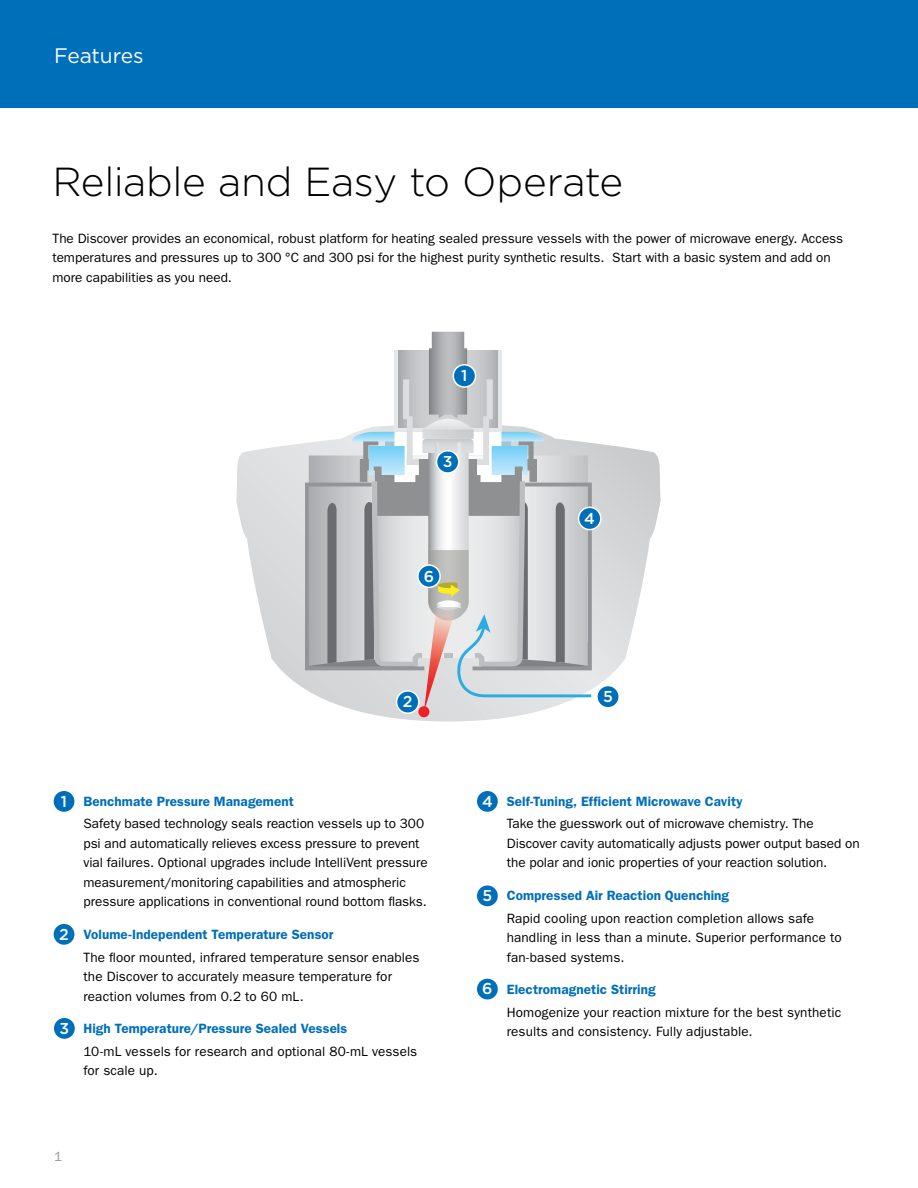
<style>
.page{position:relative;width:918px;height:1188px;background:#fff}
.page>*{position:absolute;margin:0;border:0;box-sizing:border-box;transform-origin:0 0}
.Subject_Headline{font:300 40.5px "Gotham HTF";letter-spacing:-.01em;color:#000}
.Page_Header__blue_ba{font:21px "Gotham HTF";letter-spacing:-.01em;color:#fff}
.Page_Header__blue_ba-2{font:500 15.75px "Gotham HTF";color:#fff}
.Paragraph_Copy{font:13.5px/19.5px "ITC Franklin Gothic Std";color:#000}
.Paragraph_Header{font:13.5px/19.5px "ITC Franklin Gothic Std";color:#000}
.Paragraph_Header-2{font:600 13.5px "ITC Franklin Gothic Std";letter-spacing:.005em;color:#006fba}
.t1{font:13.5px "ITC Franklin Gothic Std";color:#939598}
</style>
<div class="page">
<div style="left:54px;top:1018px;width:21px;height:21px;background:#006fba;border-radius:50%"></div>
<div style="left:0;top:0;width:918px;height:108px;background:#006fba"></div>
<div style="left:54px;top:791px;width:20px;height:21px;background:#006fba;border-radius:50%"></div>
<div style="left:477px;top:791px;width:21px;height:21px;background:#006fba;border-radius:50%"></div>
<div style="left:477px;top:885px;width:21px;height:21px;background:#006fba;border-radius:50%"></div>
<div style="left:477px;top:979px;width:21px;height:20px;background:#006fba;border-radius:50%"></div>
<div style="left:54px;top:924px;width:20px;height:21px;background:#006fba;border-radius:50%"></div>
<svg style="left:236px;top:443px;width:425px;height:279px"></svg>
<div style="left:418px;top:706px;width:11px;height:11px;background:#ec2027;border-radius:50%"></div>
<svg style="left:305px;top:332px;width:289px;height:380px"></svg>
<div style="left:453px;top:365px;width:23px;height:22px;background:#006fba;border-radius:50%"></div>
<div style="left:453px;top:364px;width:23px;height:24px;border:2px solid #fff;border-radius:50%"></div>
<div style="left:436px;top:451px;width:23px;height:22px;background:#006fba;border-radius:50%"></div>
<div style="left:436px;top:450px;width:24px;height:24px;border:2px solid #fff;border-radius:50%"></div>
<div style="left:418px;top:565px;width:22px;height:22px;background:#006fba;border-radius:50%"></div>
<div style="left:417px;top:564px;width:24px;height:24px;border:2px solid #fff;border-radius:50%"></div>
<div style="left:397px;top:691px;width:22px;height:22px;background:#006fba;border-radius:50%"></div>
<div style="left:396px;top:690px;width:24px;height:24px;border:2px solid #fff;border-radius:50%"></div>
<div style="left:597px;top:686px;width:22px;height:22px;background:#006fba;border-radius:50%"></div>
<div style="left:596px;top:685px;width:24px;height:24px;border:2px solid #fff;border-radius:50%"></div>
<div style="left:579px;top:507px;width:22px;height:23px;background:#006fba;border-radius:50%"></div>
<div style="left:578px;top:507px;width:24px;height:23px;border:2px solid #fff;border-radius:50%"></div>
<p class="Page_Header__blue_ba" style="left:54px;top:44px;width:91px">Features</p>
<p class="Subject_Headline" style="left:52px;top:160px;width:572px">Reliable and Easy to Operate</p>
<p class="Paragraph_Copy" style="left:52px;top:228px;width:792px">The Discover provides an economical, robust platform for heating sealed pressure vessels with the power of microwave energy. Access temperatures and pressures up to 300 °C and 300 psi for the highest purity synthetic results. Start with a basic system and add on more capabilities as you need.</p>
<p class="Page_Header__blue_ba-2" style="left:461px;top:367px;width:8px">1</p>
<p class="Page_Header__blue_ba-2" style="left:443px;top:453px;width:11px">3</p>
<p class="Page_Header__blue_ba-2" style="left:424px;top:567px;width:12px">6</p>
<p class="Page_Header__blue_ba-2" style="left:584px;top:509px;width:12px">4</p>
<p class="Page_Header__blue_ba-2" style="left:403px;top:693px;width:11px">2</p>
<p class="Page_Header__blue_ba-2" style="left:603px;top:688px;width:11px">5</p>
<p class="Page_Header__blue_ba-2" style="left:61px;top:792px;width:8px">1</p>
<p class="Page_Header__blue_ba-2" style="left:482px;top:792px;width:12px">4</p>
<p class="Paragraph_Header-2" style="left:83px;top:793px;width:212px">Benchmate Pressure Management</p>
<p class="Paragraph_Copy" style="left:83px;top:814px;width:346px">Safety based technology seals reaction vessels up to 300 psi and automatically relieves excess pressure to prevent vial failures. Optional upgrades include IntelliVent pressure measurement/monitoring capabilities and atmospheric pressure applications in conventional round bottom flasks.</p>
<p class="Paragraph_Header-2" style="left:83px;top:926px;width:251px">Volume-Independent Temperature Sensor</p>
<p class="Paragraph_Copy" style="left:83px;top:947px;width:338px">The floor mounted, infrared temperature sensor enables the Discover to accurately measure temperature for reaction volumes from 0.2 to 60 mL.</p>
<p class="Paragraph_Header-2" style="left:83px;top:1020px;width:265px">High Temperature/Pressure Sealed Vessels</p>
<p class="Paragraph_Header" style="left:83px;top:1041px;width:335px">10-mL vessels for research and optional 80-mL vessels for scale up.</p>
<p class="Page_Header__blue_ba-2" style="left:482px;top:887px;width:11px">5</p>
<p class="Page_Header__blue_ba-2" style="left:59px;top:925px;width:11px">2</p>
<p class="Page_Header__blue_ba-2" style="left:482px;top:980px;width:12px">6</p>
<p class="Page_Header__blue_ba-2" style="left:60px;top:1019px;width:11px">3</p>
<p class="Paragraph_Header-2" style="left:507px;top:793px;width:238px">Self-Tuning, Efficient Microwave Cavity</p>
<p class="Paragraph_Header" style="left:507px;top:814px;width:355px">Take the guesswork out of microwave chemistry. The<br>Discover cavity automatically adjusts power output based on the polar and ionic properties of your reaction solution.</p>
<p class="Paragraph_Header-2" style="left:507px;top:887px;width:224px">Compressed Air Reaction Quenching</p>
<p class="Paragraph_Copy" style="left:507px;top:908px;width:336px">Rapid cooling upon reaction completion allows safe handling in less than a minute. Superior performance to fan-based systems.</p>
<p class="Paragraph_Header-2" style="left:507px;top:981px;width:150px">Electromagnetic Stirring</p>
<p class="Paragraph_Copy" style="left:507px;top:1002px;width:336px">Homogenize your reaction mixture for the best synthetic results and consistency. Fully adjustable.</p>
<p class="t1" style="left:54px;top:1149px;width:10px">1</p>
</div>
